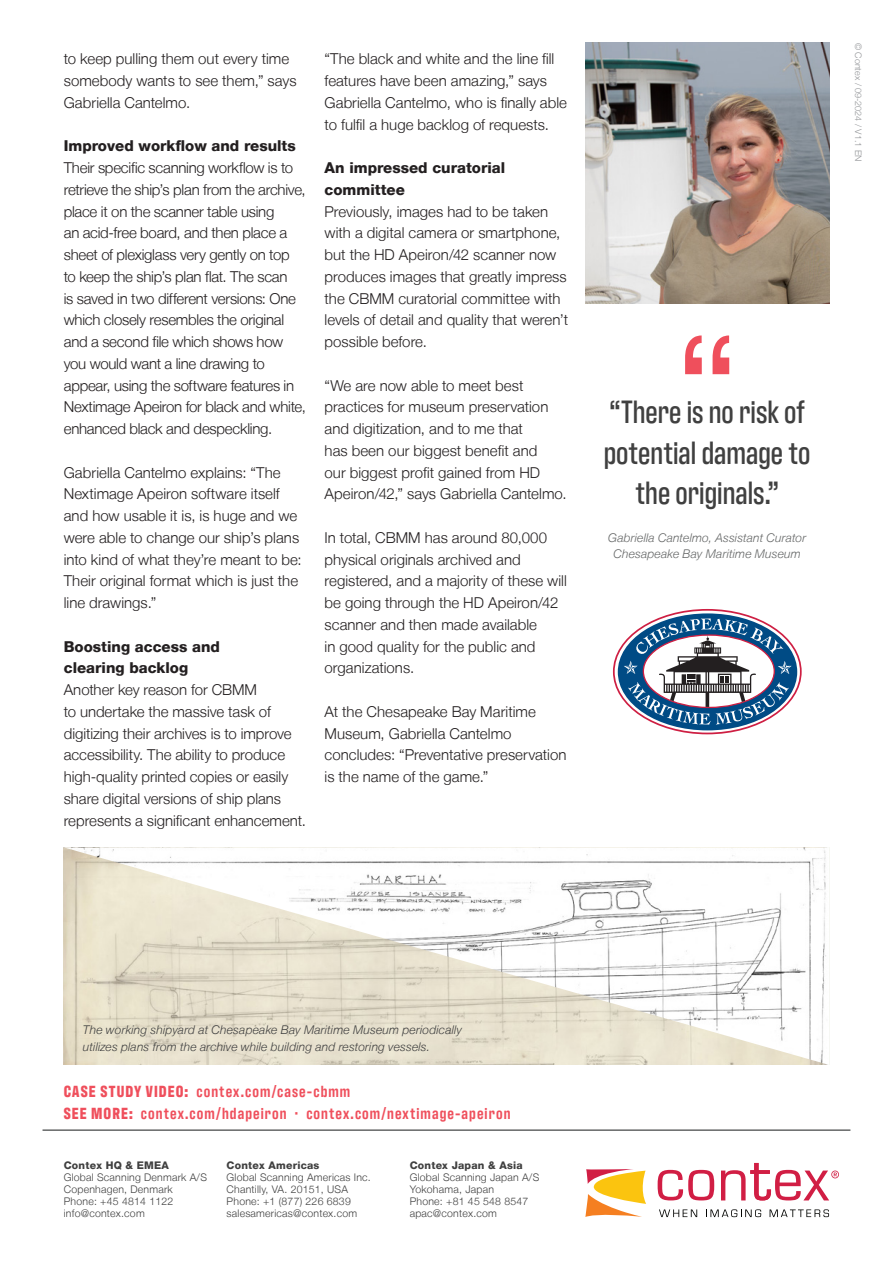
<style>
.page{position:relative;width:893px;height:1263px;background:#fff}
.page>*{position:absolute;margin:0;border:0;box-sizing:border-box;transform-origin:0 0}
.t1{font:150px "Helvetica Neue LT";color:#ef4f5c}
.t2{font:500 33px/40.5px "Antarctican Headline";color:#404040;text-align:center}
.t3{font:600 16.5px "Antarctican Headline";letter-spacing:.065em;color:#ef4f5c}
.Copy{font:300 15px/21.8px "Helvetica Neue LT";color:#231f20}
.Subheading{font:800 15px/21.8px "Helvetica Neue LT";color:#231f20}
.t4{font:italic 300 12px/16.5px "Helvetica Neue LT";letter-spacing:.015em;color:#404040}
.Quote_who{font:italic 300 12px "Helvetica Neue LT";letter-spacing:.015em;color:#656767}
.t5{font:300 10.5px "Helvetica Neue LT";letter-spacing:.02em;color:#404040}
.t6{font:800 10.5px "Helvetica Neue LT";letter-spacing:.02em;color:#404040}
.t7{font:300 9px "Helvetica Neue LT";color:#939598}
.s1{font-weight:700}
</style>
<div class="page">
<hr style="left:43px;top:1129px;width:807px;height:2px;background:#656767">
<svg style="left:658px;top:1170px;width:56px;height:30px"></svg>
<svg style="left:585px;top:1169px;width:61px;height:48px"></svg>
<svg style="left:659px;top:1209px;width:38px;height:8px"></svg>
<svg style="left:706px;top:1209px;width:55px;height:8px"></svg>
<svg style="left:770px;top:1209px;width:59px;height:8px"></svg>
<svg style="left:721px;top:1163px;width:118px;height:37px"></svg>
<img style="left:64px;top:847px;width:764px;height:218px">
<img style="left:585px;top:43px;width:244px;height:261px">
<svg style="left:613px;top:609px;width:189px;height:125px"></svg>
<p class="Copy" style="left:64px;top:48px;width:234px">to keep pulling them out every time somebody wants to see them,” says<br>Gabriella Cantelmo.</p>
<p class="Subheading" style="left:64px;top:135px;width:234px">Improved workflow and results</p>
<p class="Copy" style="left:64px;top:156px;width:244px">Their specific scanning workflow is to retrieve the ship’s plan from the archive, place it on the scanner table using<br>an acid-free board, and then place a sheet of plexiglass very gently on top<br>to keep the ship’s plan flat. The scan<br>is saved in two different versions: One which closely resembles the original and a second file which shows how you would want a line drawing to appear, using the software features in Nextimage Apeiron for black and white, enhanced black and despeckling.</p>
<p class="Copy" style="left:64px;top:461px;width:239px">Gabriella Cantelmo explains: “The Nextimage Apeiron software itself and how usable it is, is huge and we were able to change our ship’s plans into kind of what they’re meant to be:<br>Their original format which is just the line drawings.”</p>
<p class="Subheading" style="left:64px;top:635px;width:158px">Boosting access and clearing backlog</p>
<p class="Copy" style="left:64px;top:678px;width:244px">Another key reason for CBMM<br>to undertake the massive task of digitizing their archives is to improve accessibility. The ability to produce high-quality printed copies or easily share digital versions of ship plans represents a significant enhancement.</p>
<p class="Copy" style="left:325px;top:48px;width:244px">“The black and white and the line fill features have been amazing,” says Gabriella Cantelmo, who is finally able to fulfil a huge backlog of requests.</p>
<p class="Subheading" style="left:325px;top:157px;width:182px">An impressed curatorial committee</p>
<p class="Copy" style="left:325px;top:200px;width:245px">Previously, images had to be taken with a digital camera or smartphone, but the HD Apeiron/42 scanner now produces images that greatly impress the CBMM curatorial committee with levels of detail and quality that weren’t possible before.</p>
<p class="Copy" style="left:325px;top:374px;width:243px">“We are now able to meet best practices for museum preservation and digitization, and to me that<br>has been our biggest benefit and<br>our biggest profit gained from HD Apeiron/42,” says Gabriella Cantelmo.</p>
<p class="Copy" style="left:325px;top:526px;width:244px">In total, CBMM has around 80,000 physical originals archived and registered, and a majority of these will be going through the HD Apeiron/42 scanner and then made available<br>in good quality for the public and organizations.</p>
<p class="Copy" style="left:325px;top:700px;width:243px">At the Chesapeake Bay Maritime<br>Museum, Gabriella Cantelmo concludes: “Preventative preservation is the name of the game.”</p>
<p class="t1" style="left:739px;top:410px;width:65px;rotate:-180deg">”</p>
<p class="t2" style="left:604px;top:389px;width:208px">“There is no risk of potential damage to the originals.”</p>
<p class="Quote_who" style="left:608px;top:530px;width:199px">Gabriella Cantelmo, Assistant Curator</p>
<p class="Quote_who" style="left:613px;top:547px;width:189px">Chesapeake Bay Maritime Museum</p>
<p class="t7" style="left:864px;top:43px;width:120px;rotate:90deg">© Contex / 09-2024 / V1.1 EN</p>
<p class="t4" style="left:83px;top:1021px;width:381px">The working shipyard at Chesapeake Bay Maritime Museum periodically utilizes plans from the archive while building and restoring vessels.</p>
<p class="t3" style="left:64px;top:1079px;width:288px"><span class="s1">CASE STUDY VIDEO:</span> contex.com/case-cbmm</p>
<p class="t3" style="left:64px;top:1102px;width:448px"><span class="s1">SEE MORE:</span> contex.com/hdapeiron · contex.com/nextimage-apeiron</p>
<p class="t6" style="left:64px;top:1159px;width:107px">Contex HQ &amp; EMEA</p>
<p class="t5" style="left:64px;top:1171px;width:145px">Global Scanning Denmark A/S</p>
<p class="t5" style="left:64px;top:1183px;width:111px">Copenhagen, Denmark</p>
<p class="t5" style="left:64px;top:1195px;width:111px">Phone: +45 4814 1122</p>
<p class="t5" style="left:64px;top:1207px;width:82px">info@contex.com</p>
<p class="t6" style="left:227px;top:1159px;width:94px">Contex Americas</p>
<p class="t5" style="left:227px;top:1171px;width:146px">Global Scanning Americas Inc.</p>
<p class="t5" style="left:227px;top:1183px;width:123px">Chantilly, VA. 20151, USA</p>
<p class="t5" style="left:227px;top:1195px;width:126px">Phone: +1 (877) 226 6839</p>
<p class="t5" style="left:227px;top:1207px;width:132px">salesamericas@contex.com</p>
<p class="t6" style="left:410px;top:1159px;width:114px">Contex Japan &amp; Asia</p>
<p class="t5" style="left:410px;top:1171px;width:131px">Global Scanning Japan A/S</p>
<p class="t5" style="left:410px;top:1183px;width:86px">Yokohama, Japan</p>
<p class="t5" style="left:410px;top:1195px;width:120px">Phone: +81 45 548 8547</p>
<p class="t5" style="left:410px;top:1207px;width:89px">apac@contex.com</p>
</div>
